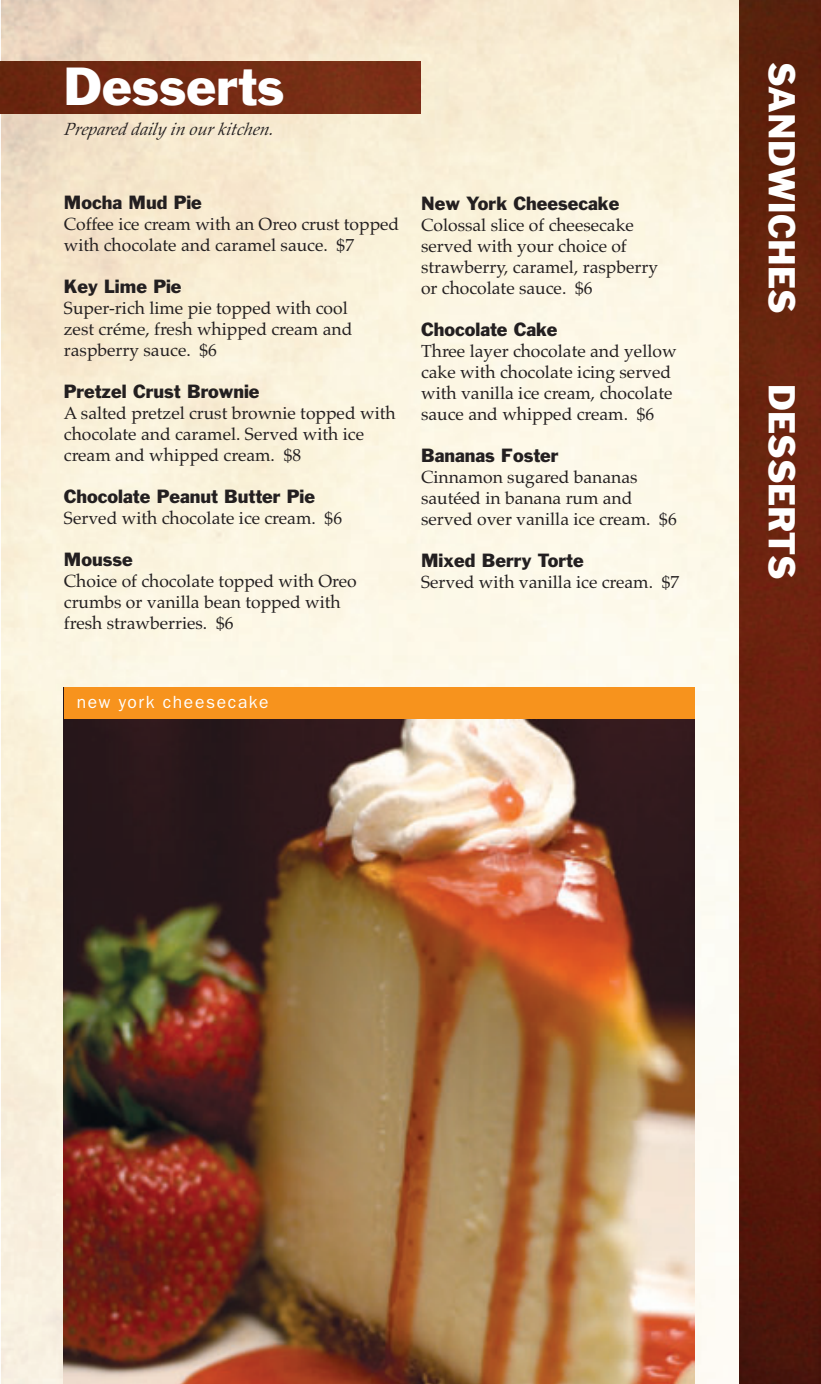
<style>
.page{position:relative;width:821px;height:1384px;background:#fff}
.page>*{position:absolute;margin:0;border:0;box-sizing:border-box;transform-origin:0 0}
.t1{font:49px "Franklin Gothic Medium S Si";color:#fff}
.t2{font:34.3px "Franklin Gothic Medium S Si";color:#fff}
.t3{font:17.5px/21px "Palatino";color:#231f20}
.t4{font:17.5px "Franklin Gothic Medium S Si";color:#231f20}
.t5{font:italic 17.5px "Palatino";color:#231f20}
.t6{font:17.5px "Franklin Gothic S Si";letter-spacing:.09em;color:#fff}
</style>
<div class="page">
<img style="left:1px;top:0;width:738px;height:691px">
<img style="left:1px;top:691px;width:738px;height:692px">
<img style="left:739px;top:0;width:81px;height:1383px">
<img style="left:64px;top:719px;width:630px;height:664px">
<img style="left:1px;top:62px;width:419px;height:51px">
<div style="left:64px;top:687px;width:630px;height:32px;background:#f7931d"></div>
<h1 class="t1" style="left:64px;top:67px;width:222px">Desserts</h1>
<p class="t5" style="left:64px;top:122px;width:214px">Prep ared daily in our kitchen.</p>
<p class="t4" style="left:64px;top:195px;width:139px">Mocha Mud Pie</p>
<p class="t3" style="left:64px;top:216px;width:337px">Coffee ice cream with an Oreo crust topped with chocolate and caramel sauce. $7</p>
<p class="t4" style="left:64px;top:279px;width:119px">Key Lime Pie</p>
<p class="t3" style="left:64px;top:300px;width:290px">Super-rich lime pie topped with cool zest créme, fresh whipped cream and raspberry sauce. $6</p>
<p class="t4" style="left:64px;top:384px;width:197px">Pretzel Crust Brownie</p>
<p class="t3" style="left:64px;top:405px;width:333px">A salted pretzel crust brownie topped with chocolate and caramel. Served with ice cream and whipped cream. $8</p>
<p class="t4" style="left:64px;top:489px;width:253px">Chocolate Peanut Butter Pie</p>
<p class="t3" style="left:64px;top:510px;width:280px">Served with chocolate ice cream. $6</p>
<p class="t4" style="left:64px;top:552px;width:70px">Mousse</p>
<p class="t3" style="left:64px;top:573px;width:294px">Choice of chocolate topped with Oreo crumbs or vanilla bean topped with fresh strawberries. $6</p>
<p class="t4" style="left:421px;top:196px;width:200px">New York Cheesecake</p>
<p class="t3" style="left:421px;top:216px;width:238px">Colossal slice of cheesecake served with your choice of strawberry, caramel, raspberry or chocolate sauce. $6</p>
<p class="t4" style="left:421px;top:322px;width:138px">Chocolate Cake</p>
<p class="t3" style="left:421px;top:342px;width:257px">Three layer chocolate and yellow cake with chocolate icing served with vanilla ice cream, chocolate sauce and whipped cream. $6</p>
<p class="t4" style="left:421px;top:448px;width:139px">Bananas Foster</p>
<p class="t3" style="left:421px;top:468px;width:257px">Cinnamon sugared bananas sautéed in banana rum and served over vanilla ice cream. $6</p>
<p class="t4" style="left:421px;top:553px;width:164px">Mixed Berry Torte</p>
<p class="t3" style="left:421px;top:573px;width:260px">Served with vanilla ice cream. $7</p>
<p class="t6" style="left:77px;top:695px;width:193px">new york cheesecake</p>
<h2 class="t2" style="left:795px;top:62px;width:253px;rotate:90deg">SANDWICHES</h2>
<h2 class="t2" style="left:795px;top:384px;width:197px;rotate:90deg">DESSERTS</h2>
</div>
